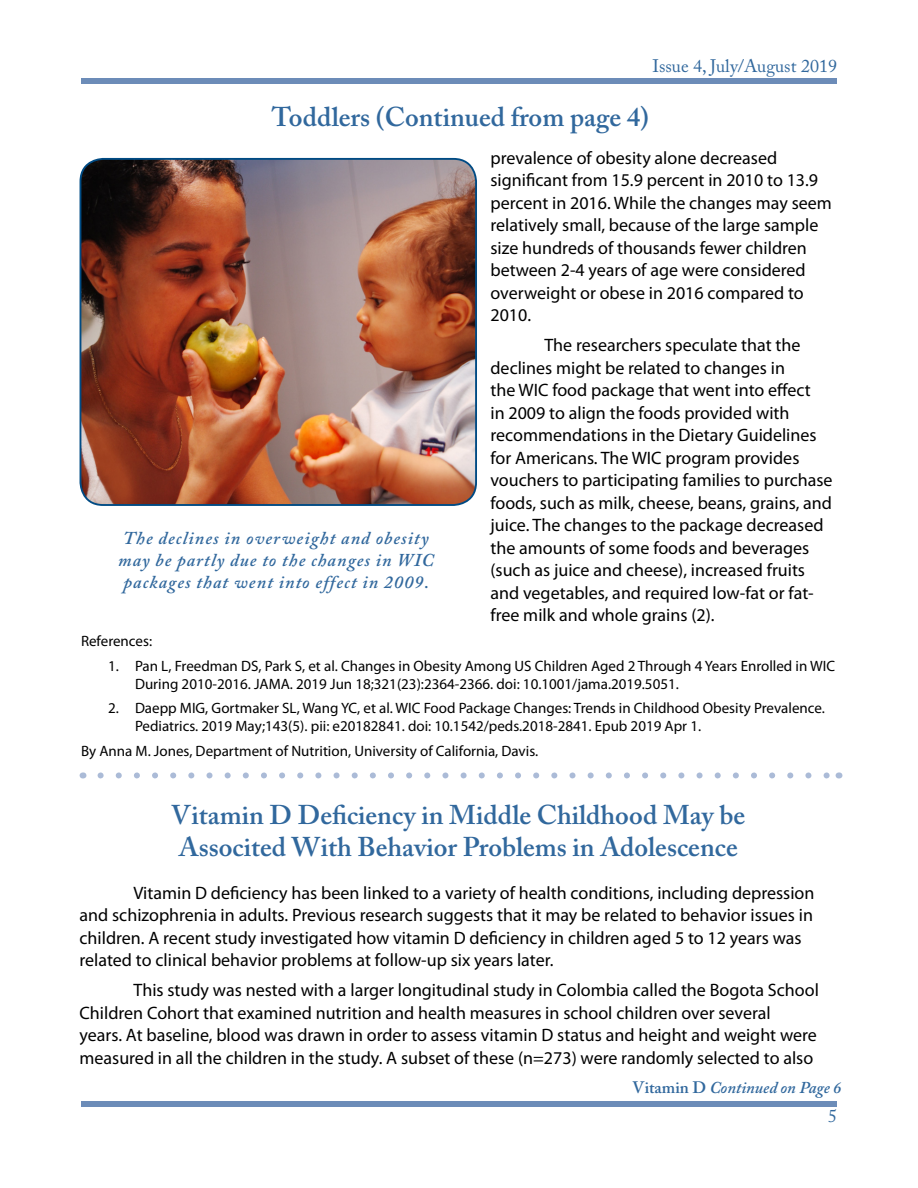
<style>
.page{position:relative;width:918px;height:1188px;background:#fff}
.page>*{position:absolute;margin:0;border:0;box-sizing:border-box;transform-origin:0 0}
.Heading_1{font:600 27px/32.4px "Adobe Caslon Pro";color:#31689d}
.Heading_Continued{font:600 27px "Adobe Caslon Pro";color:#31689d}
.Article_Text{font:18px/22.5px "Myriad Pro";color:#000}
.Image_Quote{font:italic 600 18px/21.6px "Adobe Caslon Pro";letter-spacing:.06em;color:#31689d}
.t1{font:18px "Adobe Caslon Pro";color:#31689d}
.Continued{font:italic 600 16.5px "Adobe Caslon Pro";color:#31689d}
.Reference{font:15px/18px "Myriad Pro";color:#000}
.s1{font-style:normal}
</style>
<div class="page">
<div style="left:81px;top:1101px;width:756px;height:6px;background:#6c8cb8"></div>
<div style="left:81px;top:78px;width:756px;height:6px;background:#6c8cb8"></div>
<img style="left:80px;top:159px;width:396px;height:346px">
<div style="left:80px;top:158px;width:397px;height:348px;border:2px solid #004b84;border-radius:23px"></div>
<svg style="left:101px;top:772px;width:729px;height:6px"></svg>
<p class="t1" style="left:652px;top:55px;width:186px">Issue 4, July/August 2019</p>
<p class="Heading_Continued" style="left:272px;top:101px;width:379px">Toddlers (Continued from page 4)</p>
<p class="Article_Text" style="left:491px;top:146px;width:343px">prevalence of obesity alone decreased significant from 15.9 percent in 2010 to 13.9 percent in 2016. While the changes may seem relatively small, because of the large sample size hundreds of thousands fewer children between 2-4 years of age were considered overweight or obese in 2016 compared to 2010.</p>
<p class="Article_Text" style="left:491px;top:333px;width:344px;text-indent:54px">The researchers speculate that the declines might be related to changes in<br>the WIC food package that went into effect<br>in 2009 to align the foods provided with recommendations in the Dietary Guidelines for Americans. The WIC program provides vouchers to participating families to purchase foods, such as milk, cheese, beans, grains, and juice. The changes to the package decreased the amounts of some foods and beverages (such as juice and cheese), increased fruits and vegetables, and required low-fat or fat&shy;free milk and whole grains (2).</p>
<p class="Image_Quote" style="left:118px;top:527px;width:317px">The declines in overweight and obesity may be partly due to the changes in WIC packages that went into effect in 2009.</p>
<p class="Reference" style="left:81px;top:631px;width:73px">References:</p>
<p class="Reference" style="left:135px;top:656px;width:702px;text-indent:-27px">1. Pan L, Freedman DS, Park S, et al. Changes in Obesity Among US Children Aged 2 Through 4 Years Enrolled in WIC<br>During 2010-2016. JAMA. 2019 Jun 18;321(23):2364-2366. doi: 10.1001/jama.2019.5051.</p>
<p class="Reference" style="left:135px;top:699px;width:691px;text-indent:-27px">2. Daepp MIG, Gortmaker SL, Wang YC, et al. WIC Food Package Changes: Trends in Childhood Obesity Prevalence.<br>Pediatrics. 2019 May;143(5). pii: e20182841. doi: 10.1542/peds.2018-2841. Epub 2019 Apr 1.</p>
<p class="Reference" style="left:81px;top:742px;width:459px">By Anna M. Jones, Department of Nutrition, University of California, Davis.</p>
<p class="Heading_1" style="left:171px;top:798px;width:576px">Vitamin D Deficiency in Middle Childhood May be<br>Associted With Behavior Problems in Adolescence</p>
<p class="Article_Text" style="left:80px;top:881px;width:736px;text-indent:54px">Vitamin D deficiency has been linked to a variety of health conditions, including depression and schizophrenia in adults. Previous research suggests that it may be related to behavior issues in children. A recent study investigated how vitamin D deficiency in children aged 5 to 12 years was related to clinical behavior problems at follow-up six years later.</p>
<p class="Article_Text" style="left:80px;top:978px;width:741px;text-indent:54px">This study was nested with a larger longitudinal study in Colombia called the Bogota School Children Cohort that examined nutrition and health measures in school children over several<br>years. At baseline, blood was drawn in order to assess vitamin D status and height and weight were measured in all the children in the study. A subset of these (n=273) were randomly selected to also</p>
<p class="Continued" style="left:632px;top:1078px;width:211px"><span class="s1">Vitamin D</span> Continued on Page 6</p>
<p class="t1" style="left:828px;top:1105px;width:10px">5</p>
</div>
